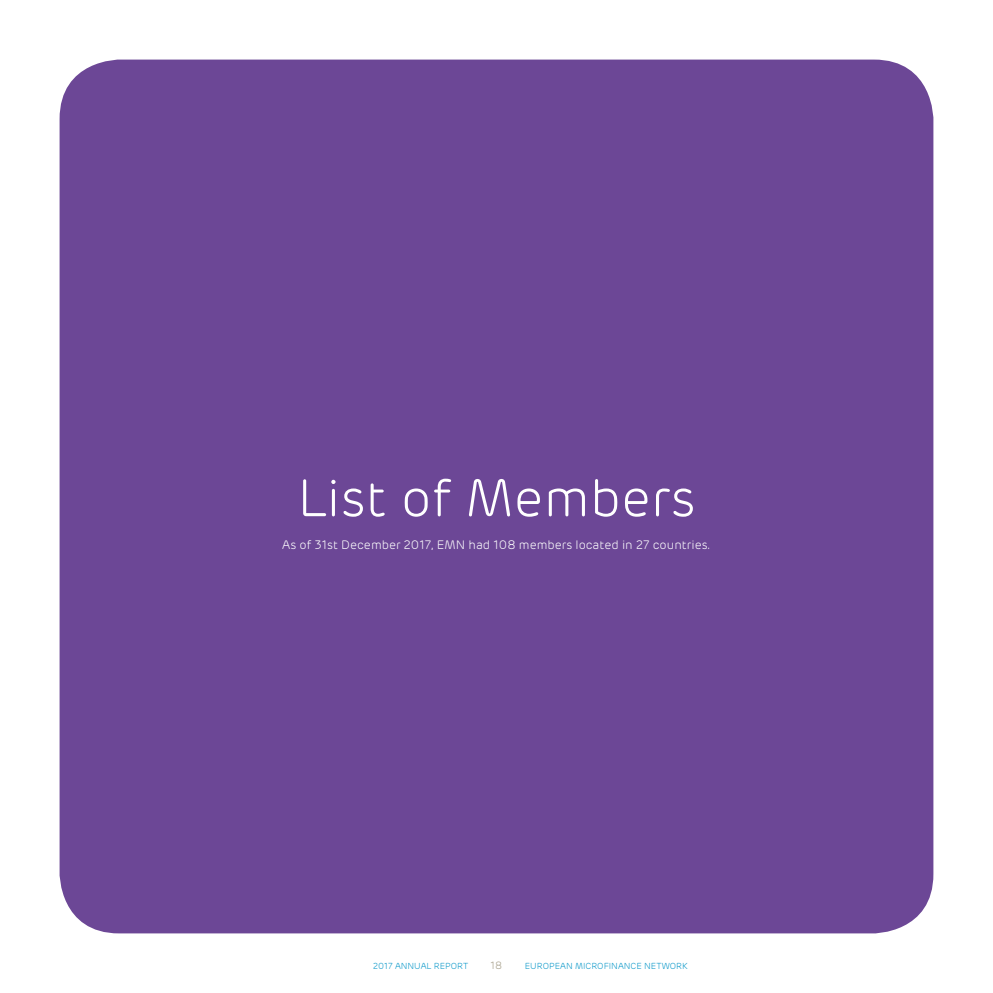
<style>
.page{position:relative;width:993px;height:993px;background:#fff}
.page>*{position:absolute;margin:0;border:0;box-sizing:border-box;transform-origin:0 0}
.t1{font:300 52.5px "Rubrik";color:#fff}
.t2{font:300 12.25px "Rubrik";color:#fff}
.t3{font:300 10.5px "Rubrik";color:#a59e89}
.t4{font:300 8.75px "Rubrik";color:#0094c7}
</style>
<div class="page">
<div style="left:60px;top:60px;width:873px;height:873px;background:#6c4796;border-radius:60px"></div>
<h1 class="t1" style="left:297px;top:467px;width:399px">List of Members</h1>
<p class="t2" style="left:282px;top:537px;width:430px">As of 31st December 2017, EMN had 108 members located in 27 countries.</p>
<p class="t4" style="left:373px;top:960px;width:96px">2017 ANNUAL REPORT</p>
<p class="t3" style="left:490px;top:958px;width:13px">18</p>
<p class="t4" style="left:524px;top:960px;width:164px">EUROPEAN MICROFINANCE NETWORK</p>
</div>
